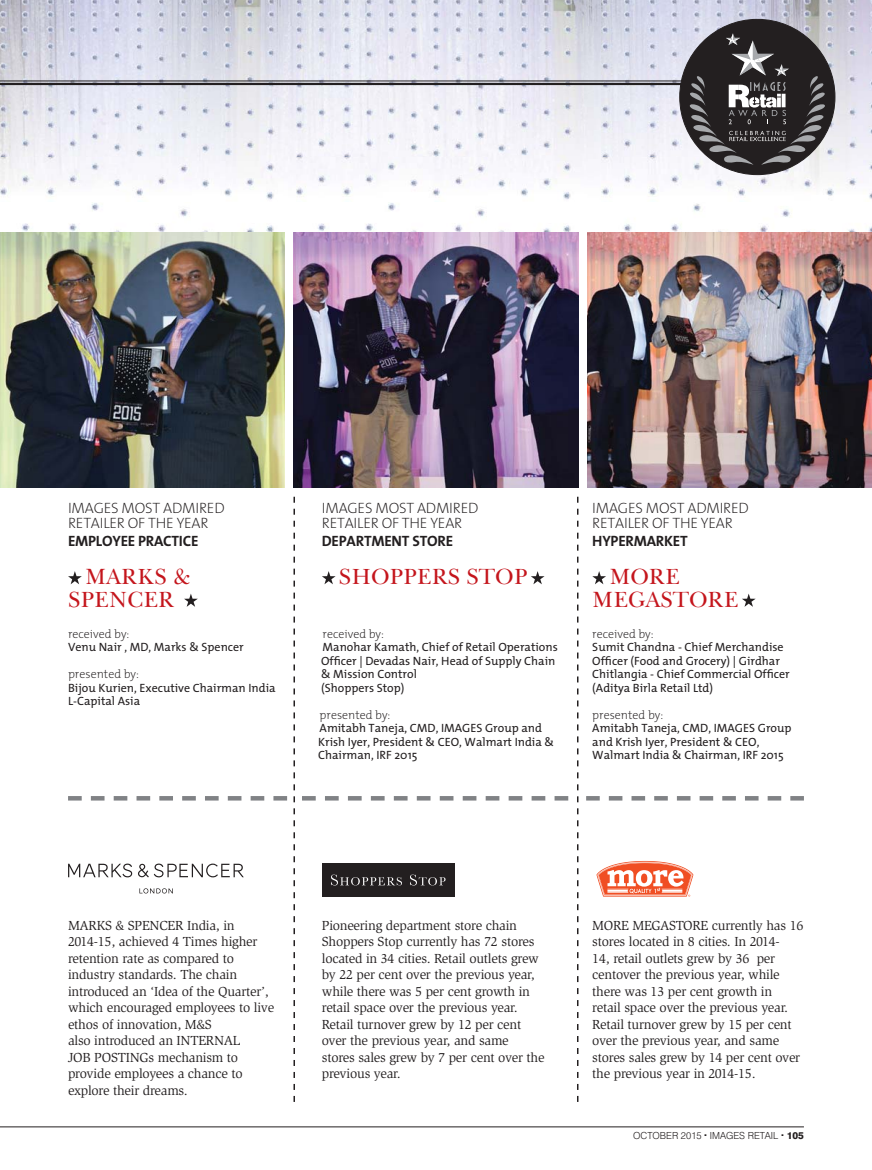
<style>
.page{position:relative;width:872px;height:1170px;background:#fff}
.page>*{position:absolute;margin:0;border:0;box-sizing:border-box;transform-origin:0 0}
.t1{font:22.5px/22.5px "Baskerton Regular SWFTE";color:#c4151c}
.t2{font:200 15px/15px "Slo The Mix";letter-spacing:-.015em;color:#231f20}
.t3{font:700 15px "Slo The Mix";letter-spacing:-.015em;color:#231f20}
.t4{font:13.5px/16.5px "Slimbach LT";letter-spacing:-.02em;color:#231f20}
.t5{font:12px/13.5px "Slo The Mix";color:#231f20}
.t6{font:200 12px "Slo The Mix";color:#231f20}
.t7{font:300 9.75px "Swiss 721 BT";color:#231f20}
.s1{font-weight:800}
</style>
<div class="page">
<img style="left:287px;top:0;width:315px;height:26px">
<img style="left:287px;top:26px;width:9px;height:135px">
<img style="left:848px;top:226px;width:24px;height:6px">
<img style="left:624px;top:204px;width:186px;height:28px">
<img style="left:602px;top:0;width:270px;height:199px">
<img style="left:296px;top:0;width:287px;height:384px">
<img style="left:0;top:0;width:287px;height:232px">
<hr style="left:0;top:81px;width:804px;height:1px;background:#231f20">
<hr style="left:0;top:83px;width:804px;height:2px;background:#231f20">
<hr style="left:0;top:1126px;width:804px;height:1px;background:#231f20">
<div style="left:679px;top:19px;width:156px;height:156px;background:#231f20;border-radius:50%"></div>
<svg style="left:689px;top:33px;width:136px;height:132px"></svg>
<svg style="left:139px;top:888px;width:34px;height:5px"></svg>
<svg style="left:68px;top:863px;width:64px;height:14px"></svg>
<svg style="left:138px;top:863px;width:106px;height:14px"></svg>
<div style="left:322px;top:863px;width:133px;height:33px;background:#231f20"></div>
<svg style="left:331px;top:874px;width:71px;height:11px"></svg>
<svg style="left:410px;top:874px;width:35px;height:11px"></svg>
<svg style="left:596px;top:861px;width:97px;height:35px"></svg>
<img style="left:0;top:232px;width:285px;height:256px">
<img style="left:293px;top:232px;width:285px;height:256px">
<img style="left:587px;top:232px;width:285px;height:256px">
<svg style="left:68px;top:571px;width:14px;height:13px"></svg>
<svg style="left:184px;top:593px;width:14px;height:13px"></svg>
<svg style="left:322px;top:571px;width:13px;height:13px"></svg>
<svg style="left:531px;top:571px;width:13px;height:13px"></svg>
<svg style="left:592px;top:571px;width:14px;height:13px"></svg>
<svg style="left:742px;top:593px;width:13px;height:13px"></svg>
<svg style="left:293px;top:496px;width:2px;height:605px"></svg>
<svg style="left:68px;top:796px;width:219px;height:4px"></svg>
<svg style="left:302px;top:796px;width:266px;height:4px"></svg>
<svg style="left:586px;top:796px;width:218px;height:4px"></svg>
<svg style="left:577px;top:496px;width:1px;height:605px"></svg>
<p class="t2" style="left:68px;top:500px;width:158px">IMAGES MOST ADMIRED<br>RETAILER OF THE YEAR</p>
<p class="t2" style="left:322px;top:500px;width:158px">IMAGES MOST ADMIRED<br>RETAILER OF THE YEAR</p>
<p class="t2" style="left:592px;top:500px;width:158px">IMAGES MOST ADMIRED<br>RETAILER OF THE YEAR</p>
<p class="t3" style="left:68px;top:534px;width:132px">EMPLOYEE PRACTICE</p>
<p class="t3" style="left:322px;top:534px;width:133px">DEPARTMENT STORE</p>
<p class="t3" style="left:592px;top:534px;width:97px">HYPERMARKET</p>
<h1 class="t1" style="left:68px;top:565px;width:124px;text-indent:17px">MARKS &amp;<br>SPENCER</h1>
<h1 class="t1" style="left:339px;top:565px;width:190px">SHOPPERS STOP</h1>
<h1 class="t1" style="left:592px;top:565px;width:148px;text-indent:17px">MORE<br>MEGASTORE</h1>
<p class="t6" style="left:68px;top:626px;width:63px">received by:</p>
<p class="t5" style="left:68px;top:640px;width:177px">Venu Nair , MD, Marks &amp; Spencer</p>
<p class="t6" style="left:68px;top:667px;width:72px">presented by:</p>
<p class="t5" style="left:68px;top:681px;width:209px">Bijou Kurien, Executive Chairman India<br>L-Capital Asia</p>
<p class="t6" style="left:322px;top:626px;width:63px">received by:</p>
<p class="t5" style="left:321px;top:640px;width:238px">Manohar Kamath, Chief of Retail Operations<br>Officer | Devadas Nair, Head of Supply Chain &amp; Mission Control<br>(Shoppers Stop)</p>
<p class="t6" style="left:319px;top:707px;width:72px">presented by:</p>
<p class="t5" style="left:318px;top:721px;width:237px">Amitabh Taneja, CMD, IMAGES Group and<br>Krish Iyer, President &amp; CEO, Walmart India &amp;<br>Chairman, IRF 2015</p>
<p class="t6" style="left:592px;top:626px;width:63px">received by:</p>
<p class="t5" style="left:592px;top:640px;width:199px">Sumit Chandna - Chief Merchandise Officer (Food and Grocery) | Girdhar Chitlangia - Chief Commercial Officer (Aditya Birla Retail Ltd)</p>
<p class="t6" style="left:592px;top:707px;width:72px">presented by:</p>
<p class="t5" style="left:592px;top:721px;width:201px">Amitabh Taneja, CMD, IMAGES Group and Krish Iyer, President &amp; CEO,<br>Walmart India &amp; Chairman, IRF 2015</p>
<p class="t4" style="left:68px;top:918px;width:208px">MARKS &amp; SPENCER India, in<br>2014-15, achieved 4 Times higher retention rate as compared to industry standards. The chain introduced an ‘Idea of the Quarter’, which encouraged employees to live ethos of innovation, M&amp;S<br>also introduced an INTERNAL<br>JOB POSTINGs mechanism to provide employees a chance to explore their dreams.</p>
<p class="t4" style="left:322px;top:918px;width:224px">Pioneering department store chain Shoppers Stop currently has 72 stores located in 34 cities. Retail outlets grew by 22 per cent over the previous year, while there was 5 per cent growth in retail space over the previous year.<br>Retail turnover grew by 12 per cent over the previous year, and same stores sales grew by 7 per cent over the previous year.</p>
<p class="t4" style="left:592px;top:918px;width:213px">MORE MEGASTORE currently has 16 stores located in 8 cities. In 2014-<br>14, retail outlets grew by 36 per centover the previous year, while there was 13 per cent growth in retail space over the previous year.<br>Retail turnover grew by 15 per cent over the previous year, and same stores sales grew by 14 per cent over the previous year in 2014-15.</p>
<p class="t7" style="left:633px;top:1131px;width:172px">OCTOBER 2015 <sup>.</sup> IMAGES RETAIL <sup>.</sup> <span class="s1">105</span></p>
</div>
